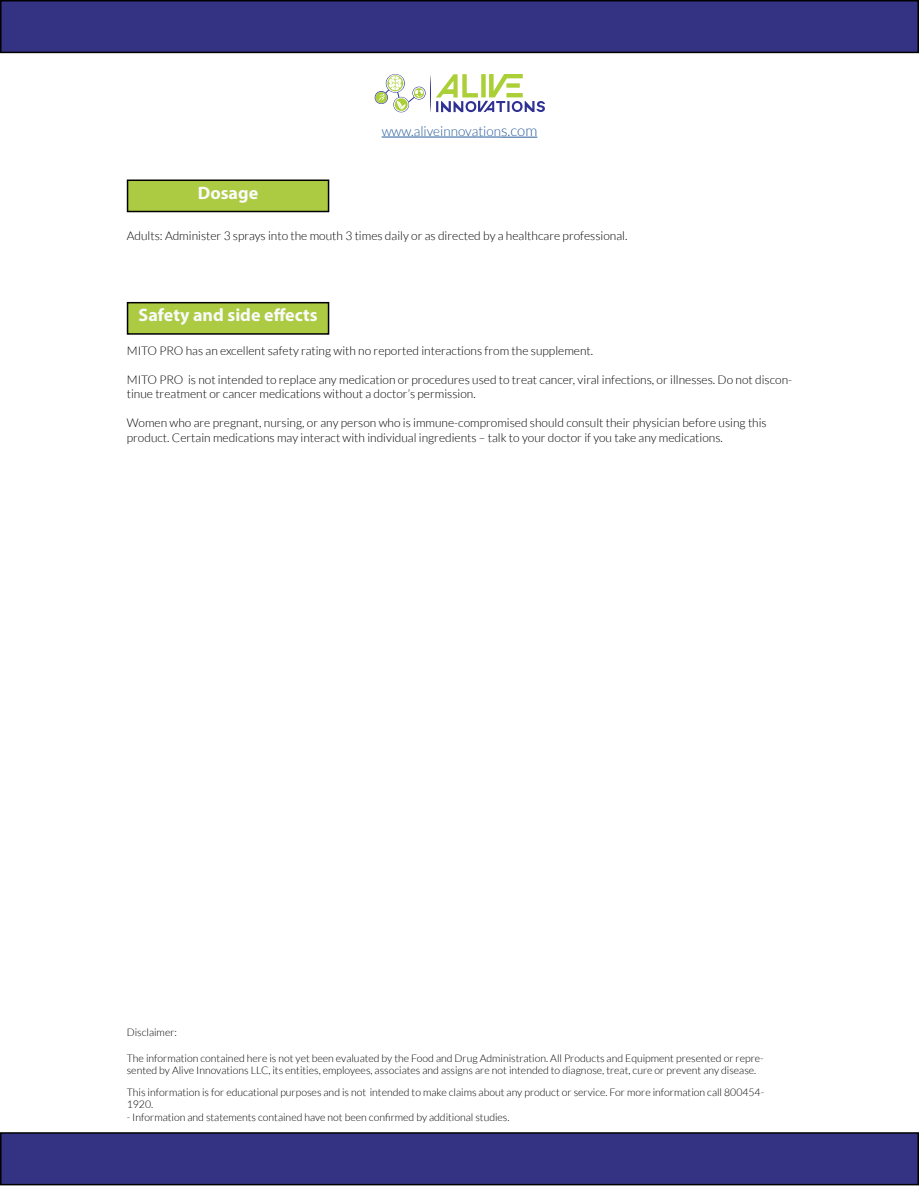
<style>
.page{position:relative;width:919px;height:1187px;background:#fff}
.page>*{position:absolute;margin:0;border:0;box-sizing:border-box;transform-origin:0 0}
.t1{font:700 18px "Myriad Pro";color:#fafafa}
.t2{font:300 13.5px "Lato";color:#275b9b}
.t3{font:300 12px/14.4px "Lato";color:#000}
.t4{font:300 10.5px/12.6px "Lato";color:#000}
.s1{font-size:15px}
</style>
<div class="page">
<div style="left:1px;top:1px;width:917px;height:51px;background:#333283"></div>
<div style="left:0;top:0;width:918px;height:53px;border:2px solid #000"></div>
<div style="left:1px;top:1132px;width:917px;height:52px;background:#333283"></div>
<div style="left:0;top:1132px;width:918px;height:53px;border:2px solid #000"></div>
<div style="left:127px;top:180px;width:201px;height:31px;background:#accb43"></div>
<div style="left:127px;top:179px;width:202px;height:33px;border:2px solid #000"></div>
<div style="left:127px;top:303px;width:201px;height:31px;background:#accb43"></div>
<div style="left:127px;top:302px;width:202px;height:33px;border:2px solid #000"></div>
<hr style="left:381px;top:137px;width:120px;height:1px;background:#275b9b">
<hr style="left:501px;top:137px;width:36px;height:1px;background:#275b9b">
<div style="left:412px;top:87px;width:13px;height:13px;background:#8e90c2;border-radius:50%"></div>
<div style="left:386px;top:74px;width:19px;height:19px;background:#a3a4ce;border-radius:50%"></div>
<div style="left:386px;top:74px;width:18px;height:18px;border:1px solid #fff;border-radius:50%"></div>
<div style="left:394px;top:97px;width:14px;height:15px;border:1px solid #fff;border-radius:50%"></div>
<div style="left:413px;top:87px;width:12px;height:12px;border:1px solid #fff;border-radius:50%"></div>
<svg style="left:375px;top:76px;width:49px;height:34px"></svg>
<svg style="left:436px;top:74px;width:108px;height:38px"></svg>
<svg style="left:430px;top:75px;width:1px;height:37px"></svg>
<h1 class="t1" style="left:198px;top:181px;width:62px">Dosage</h1>
<p class="t2" style="left:381px;top:124px;width:157px">www.aliveinnovation<span class="s1">s.com</span></p>
<p class="t3" style="left:127px;top:228px;width:502px">Adults: Administer 3 sprays into the mouth 3 times daily or as directed by a healthcare professional.</p>
<h1 class="t1" style="left:138px;top:303px;width:180px">Safety and side effects</h1>
<p class="t3" style="left:127px;top:344px;width:468px">MITO PRO has an excellent safety rating with no reported interactions from the supplement.</p>
<p class="t3" style="left:127px;top:372px;width:666px">MITO PRO is not intended to replace any medication or procedures used to treat cancer, viral infections, or illnesses. Do not discon&shy;tinue treatment or cancer medications without a doctor’s permission.</p>
<p class="t3" style="left:127px;top:416px;width:641px">Women who are pregnant, nursing, or any person who is immune-compromised should consult their physician before using this product. Certain medications may interact with individual ingredients – talk to your doctor if you take any medications.</p>
<p class="t4" style="left:127px;top:1026px;width:52px">Disclaimer:</p>
<p class="t4" style="left:127px;top:1051px;width:638px">The information contained here is not yet been evaluated by the Food and Drug Administration. All Products and Equipment presented or repre&shy;sented by Alive Innovations LLC, its entities, employees, associates and assigns are not intended to diagnose, treat, cure or prevent any disease.</p>
<p class="t4" style="left:127px;top:1085px;width:639px">This information is for educational purposes and is not intended to make claims about any product or service. For more information call 800454-<br>1920.</p>
<p class="t4" style="left:127px;top:1110px;width:384px">- Information and statements contained have not been confirmed by additional studies.</p>
</div>
